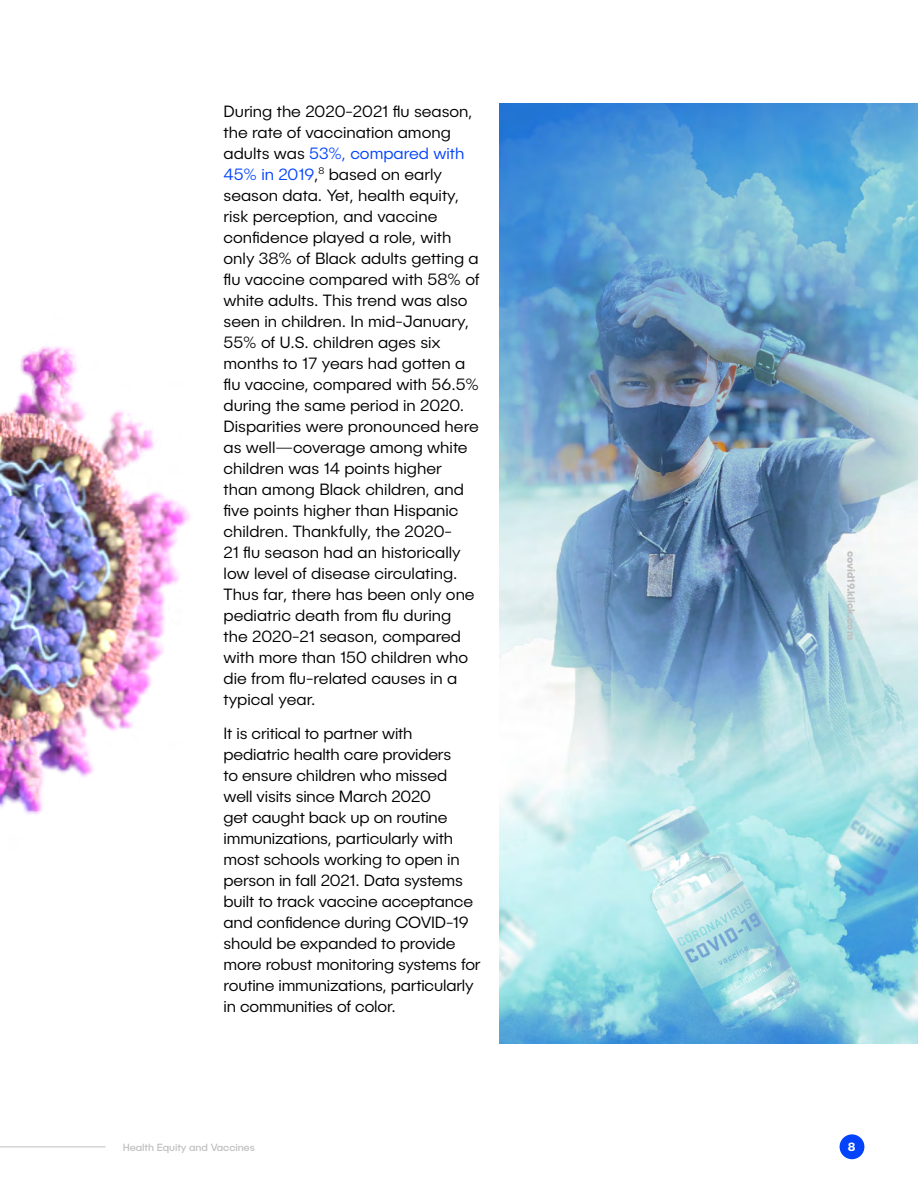
<style>
.page{position:relative;width:918px;height:1188px;background:#fff}
.page>*{position:absolute;margin:0;border:0;box-sizing:border-box;transform-origin:0 0}
.t1{font:300 16.5px/21px "Publica Sans";color:#000}
.t2{font:700 12px "Publica Sans";color:#fff}
.t3{font:10.5px "Publica Sans";letter-spacing:-.01em;color:#bfbfbf}
.t4{font:700 10.5px "Publica Sans";letter-spacing:-.01em;color:#bfbfbf}
.s1{color:#0343fb}
</style>
<div class="page">
<img style="left:500px;top:104px;width:418px;height:939px">
<img style="left:0;top:346px;width:191px;height:469px">
<div style="left:840px;top:1134px;width:24px;height:25px;background:#0343fb;border-radius:50%"></div>
<hr style="left:0;top:1146px;width:105px;height:1px;background:#bfbfbf">
<p class="t1" style="left:224px;top:100px;width:258px">During the 2020-2021 flu season, the rate of vaccination among adults was <span class="s1">53%, compared with<br>45% in 2019</span>,<sup>8</sup> based on early season data. Yet, health equity, risk perception, and vaccine confidence played a role, with only 38% of Black adults getting a flu vaccine compared with 58% of white adults. This trend was also seen in children. In mid-January,<br>55% of U.S. children ages six months to 17 years had gotten a flu vaccine, compared with 56.5% during the same period in 2020.<br>Disparities were pronounced here as well—coverage among white children was 14 points higher than among Black children, and five points higher than Hispanic children. Thankfully, the 2020-<br>21 flu season had an historically low level of disease circulating.<br>Thus far, there has been only one pediatric death from flu during<br>the 2020-21 season, compared with more than 150 children who die from flu-related causes in a typical year.</p>
<p class="t1" style="left:224px;top:723px;width:259px">It is critical to partner with pediatric health care providers<br>to ensure children who missed<br>well visits since March 2020<br>get caught back up on routine immunizations, particularly with most schools working to open in person in fall 2021. Data systems built to track vaccine acceptance and confidence during COVID-19 should be expanded to provide more robust monitoring systems for routine immunizations, particularly in communities of color.</p>
<p class="t4" style="left:858px;top:551px;width:90px;rotate:90deg">covid19.klick.com</p>
<p class="t3" style="left:123px;top:1140px;width:134px">Health Equity and Vaccines</p>
<p class="t2" style="left:848px;top:1139px;width:9px">8</p>
</div>
